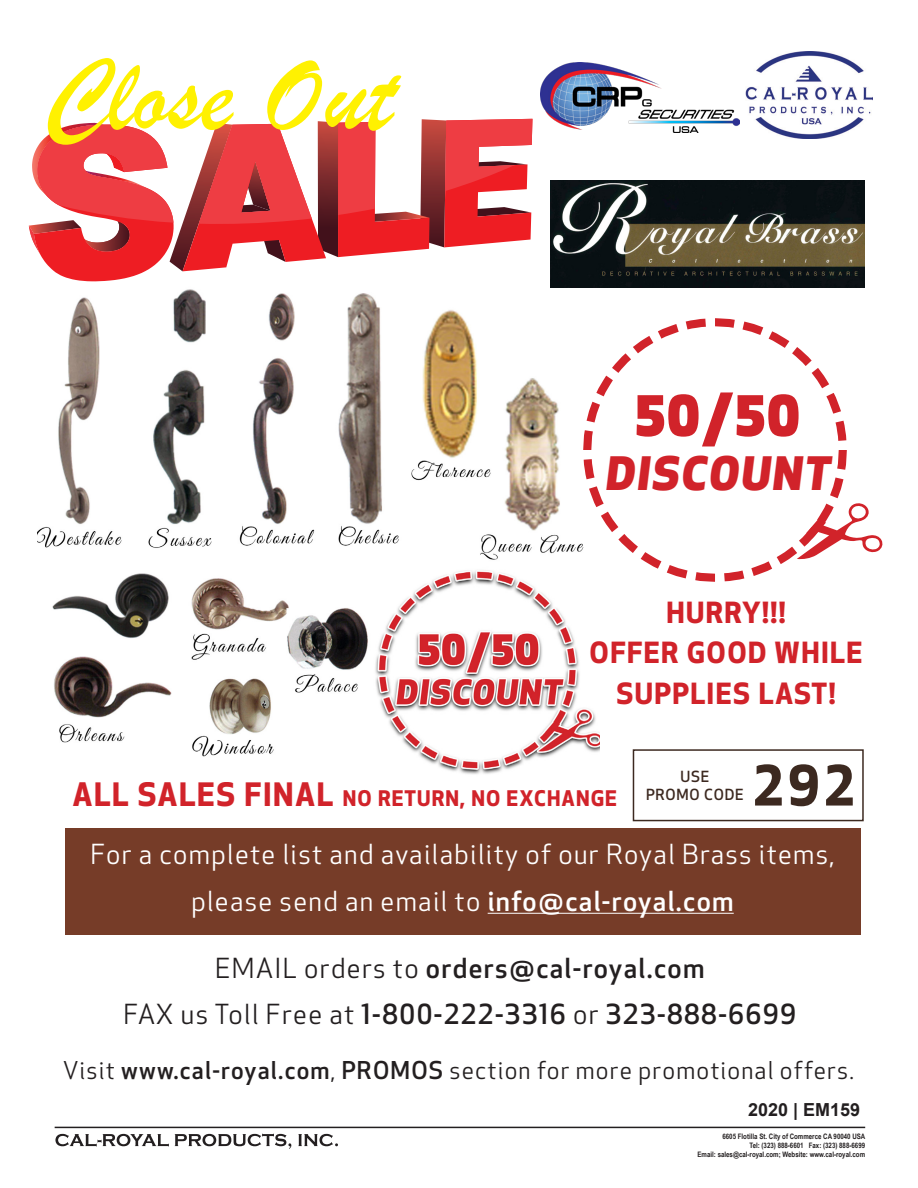
<style>
.page{position:relative;width:918px;height:1188px;background:#fff}
.page>*{position:absolute;margin:0;border:0;box-sizing:border-box;transform-origin:0 0}
.t1{font:108px "Brush Script";color:#fff101}
.t2{font:900 54px "Apex New";color:#d1232a}
.t3{font:700 54px "Apex New";color:#3c2920}
.t4{font:italic 800 45px "Apex New";letter-spacing:.05em;color:#d1232a}
.t5{font:700 28.5px/40.5px "Apex New";letter-spacing:.05em;color:#d1232a;text-align:center}
.t6{font:27px "Apex New";letter-spacing:.05em;color:#fff}
.t7{font:500 27px "Apex New";letter-spacing:.05em;color:#231f20}
.t8{font:24px "Apex New";letter-spacing:.05em;color:#231f20}
.t9{font:700 21px "Apex New";letter-spacing:.05em;color:#d1232a}
.t10{font:700 18px "Arial";color:#231f20}
.t11{font:500 15px "Apex New";letter-spacing:.05em;color:#3c2920}
.t12{font:700 7.5px/9px "Arial Narrow";color:#231f20;text-align:right}
.s1{font-size:31.5px}
.s2{font-weight:500}
.s3{font-weight:400}
</style>
<div class="page">
<svg style="left:55px;top:1134px;width:283px;height:15px"></svg>
<hr style="left:55px;top:1127px;width:810px;height:1px;background:#231f20">
<img style="left:540px;top:63px;width:199px;height:70px">
<img style="left:745px;top:52px;width:128px;height:86px">
<div style="left:65px;top:828px;width:795px;height:106px;background:#763c28"></div>
<div style="left:633px;top:749px;width:231px;height:72px;border:2px solid #3c2920"></div>
<hr style="left:488px;top:913px;width:246px;height:1px;background:#fff">
<svg style="left:29px;top:119px;width:503px;height:162px"></svg>
<img style="left:38px;top:289px;width:561px;height:485px">
<svg style="left:837px;top:450px;width:10px;height:20px"></svg>
<svg style="left:751px;top:478px;width:132px;height:98px"></svg>
<svg style="left:724px;top:571px;width:20px;height:10px"></svg>
<svg style="left:695px;top:572px;width:20px;height:10px"></svg>
<svg style="left:667px;top:565px;width:21px;height:13px"></svg>
<svg style="left:589px;top:486px;width:72px;height:83px"></svg>
<svg style="left:584px;top:459px;width:11px;height:20px"></svg>
<svg style="left:583px;top:430px;width:10px;height:20px"></svg>
<svg style="left:587px;top:402px;width:13px;height:20px"></svg>
<svg style="left:596px;top:324px;width:83px;height:72px"></svg>
<svg style="left:686px;top:319px;width:20px;height:10px"></svg>
<svg style="left:715px;top:318px;width:20px;height:10px"></svg>
<svg style="left:743px;top:322px;width:20px;height:13px"></svg>
<svg style="left:769px;top:331px;width:72px;height:83px"></svg>
<svg style="left:836px;top:421px;width:10px;height:20px"></svg>
<img style="left:550px;top:180px;width:315px;height:108px">
<p class="t1" style="left:44px;top:30px;width:351px">Close Out</p>
<p class="t2" style="left:636px;top:380px;width:165px">50/50</p>
<p class="t4" style="left:606px;top:442px;width:226px">DISCOUNT</p>
<p class="t5" style="left:667px;top:591px;width:121px">HURRY!!!</p>
<p class="t5" style="left:590px;top:631px;width:274px">OFFER GOOD WHILE<br>SUPPLIES LAST!</p>
<p class="t11" style="left:680px;top:766px;width:30px">USE</p>
<p class="t9" style="left:72px;top:783px;width:546px"><span class="s1">ALL SALES FINAL</span> NO RETURN, NO EXCHANGE</p>
<p class="t11" style="left:646px;top:784px;width:99px">PROMO CODE</p>
<p class="t3" style="left:752px;top:747px;width:105px">292</p>
<p class="t6" style="left:90px;top:837px;width:746px">For a complete list and availability of our Royal Brass items,</p>
<p class="t6" style="left:191px;top:884px;width:544px">please send an email to <span class="s2">info@cal-royal.com</span></p>
<p class="t7" style="left:215px;top:950px;width:491px"><span class="s3">EMAIL orders to</span> orders@cal-royal.com</p>
<p class="t7" style="left:124px;top:996px;width:674px"><span class="s3">FAX us Toll Free at</span> 1-800-222-3316 <span class="s3">or</span> 323-888-6699</p>
<p class="t8" style="left:63px;top:1056px;width:792px">Visit <span class="s2">www.cal-royal.com</span>, <span class="s2">PROMOS</span> section for more promotional offers.</p>
<p class="t10" style="left:748px;top:1097px;width:114px">2020 | EM159</p>
<p class="t12" style="left:698px;top:1131px;width:169px">6605 Flotilla St. City of Commerce CA 90040 USA<br>Tel: (323) 888-6601 Fax: (323) 888-6699<br>Email: sales@cal-royal.com; Website: www.cal-royal.com</p>
</div>
